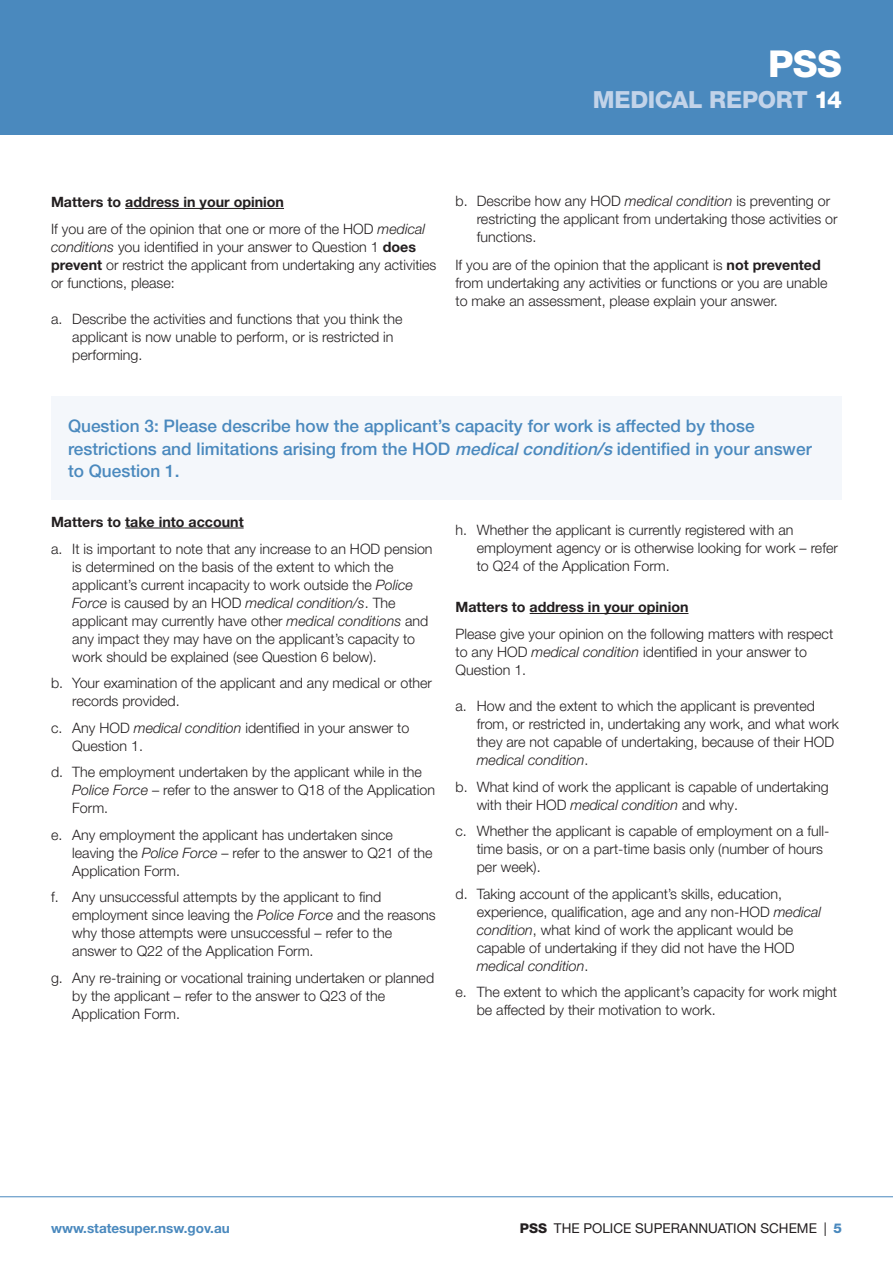
<style>
.page{position:relative;width:893px;height:1263px;background:#fff}
.page>*{position:absolute;margin:0;border:0;box-sizing:border-box;transform-origin:0 0}
.t1{font:800 37.2px "Helvetica Neue LT Std";color:#fff}
.t2{font:800 23.7px "Helvetica Neue LT Std";letter-spacing:-.015em;color:#c2d3e9}
.t3{font:500 17.25px/22.5px "Helvetica Neue LT Pro";color:#4a89be}
.Bullet{font:300 14.25px/18px "Helvetica Neue LT Pro";color:#231f20}
.Body{font:300 14.25px/18px "Helvetica Neue LT Pro";color:#231f20}
.t4{font:700 14.25px "Helvetica Neue LT Std";color:#231f20}
.t5{font:13.5px "Helvetica Neue LT Pro";color:#231f20}
.t6{font:700 13.5px "Helvetica Neue LT Std";color:#4a89be}
.s1{color:#fff}
.s2{font-style:italic}
.s3{font-family:"Helvetica Neue LT Std";font-weight:700}
.s4{font-family:"Helvetica Neue LT Std";font-weight:800}
.s5{font-family:"Helvetica Neue LT Std";font-weight:800;color:#4a89be}
</style>
<div class="page">
<hr style="left:0;top:1196px;width:893px;height:1px;background:#4a89be">
<div style="left:0;top:0;width:893px;height:135px;background:#4a89be"></div>
<hr style="left:125px;top:208px;width:159px;height:1px;background:#231f20">
<div style="left:51px;top:396px;width:791px;height:104px;background:#f4f7fb"></div>
<hr style="left:125px;top:528px;width:119px;height:1px;background:#231f20">
<hr style="left:530px;top:613px;width:158px;height:1px;background:#231f20">
<h1 class="t1" style="left:768px;top:41px;width:75px">PSS</h1>
<h2 class="t2" style="left:593px;top:85px;width:251px">MEDICAL REPORT <span class="s1">14</span></h2>
<h3 class="t4" style="left:51px;top:193px;width:235px">Matters to address in your opinion</h3>
<p class="Body" style="left:51px;top:220px;width:387px">If you are of the opinion that one or more of the HOD <span class="s2">medical conditions</span> you identified in your answer to Question 1 <span class="s3">does prevent</span> or restrict the applicant from undertaking any activities or functions, please:</p>
<p class="Bullet" style="left:72px;top:310px;width:332px;text-indent:-21px">a. Describe the activities and functions that you think the applicant is now unable to perform, or is restricted in performing.</p>
<p class="Bullet" style="left:477px;top:191px;width:362px;text-indent:-21px">b. Describe how any HOD <span class="s2">medical condition</span> is preventing or restricting the applicant from undertaking those activities or functions.</p>
<p class="Body" style="left:455px;top:256px;width:373px">If you are of the opinion that the applicant is <span class="s3">not prevented </span>from undertaking any activities or functions or you are unable to make an assessment, please explain your answer.</p>
<h2 class="t3" style="left:68px;top:414px;width:745px">Question 3: Please describe how the applicant’s capacity for work is affected by those restrictions and limitations arising from the HOD <span class="s2">medicalcondition/s</span> identified in your answer to Question 1.</h2>
<h3 class="t4" style="left:51px;top:513px;width:194px">Matters to take into account</h3>
<p class="Bullet" style="left:72px;top:539px;width:362px;text-indent:-21px">a. It is important to note that any increase to an HOD pension is determined on the basis of the extent to which the applicant’s current incapacity to work outside the <span class="s2">Police Force</span> is caused by an HOD <span class="s2">medical condition/s</span>. The applicant may currently have other <span class="s2">medical conditions</span> and any impact they may have on the applicant’s capacity to work should be explained (see Question 6 below).</p>
<p class="Bullet" style="left:72px;top:674px;width:361px;text-indent:-21px">b. Your examination of the applicant and any medical or other records provided.</p>
<p class="Bullet" style="left:72px;top:718px;width:339px;text-indent:-21px">c. Any HOD <span class="s2">medical condition</span> identified in your answer to<br>Question 1.</p>
<p class="Bullet" style="left:72px;top:763px;width:364px;text-indent:-21px">d. The employment undertaken by the applicant while in the<br><span class="s2">Police Force</span> – refer to the answer to Q18 of the Application<br>Form.</p>
<p class="Bullet" style="left:72px;top:825px;width:362px;text-indent:-21px">e. Any employment the applicant has undertaken since leaving the <span class="s2">Police Force</span> – refer to the answer to Q21 of the<br>Application Form.</p>
<p class="Bullet" style="left:72px;top:888px;width:365px;text-indent:-21px">f. Any unsuccessful attempts by the applicant to find employment since leaving the <span class="s2">Police Force</span> and the reasons why those attempts were unsuccessful – refer to the answer to Q22 of the Application Form.</p>
<p class="Bullet" style="left:72px;top:968px;width:363px;text-indent:-21px">g. Any re-training or vocational training undertaken or planned by the applicant – refer to the answer to Q23 of the<br>Application Form.</p>
<p class="Bullet" style="left:477px;top:520px;width:363px;text-indent:-21px">h. Whether the applicant is currently registered with an employment agency or is otherwise looking for work – refer to Q24 of the Application Form.</p>
<h3 class="t4" style="left:455px;top:598px;width:235px">Matters to address in your opinion</h3>
<p class="Body" style="left:455px;top:625px;width:379px">Please give your opinion on the following matters with respect to any HOD <span class="s2">medical condition</span> identified in your answer to<br>Question 1.</p>
<p class="Bullet" style="left:477px;top:697px;width:364px;text-indent:-21px">a. How and the extent to which the applicant is prevented from, or restricted in, undertaking any work, and what work they are not capable of undertaking, because of their HOD <span class="s2">medical condition</span>.</p>
<p class="Bullet" style="left:477px;top:777px;width:354px;text-indent:-21px">b. What kind of work the applicant is capable of undertaking with their HOD <span class="s2">medical condition</span> and why.</p>
<p class="Bullet" style="left:477px;top:822px;width:354px;text-indent:-21px">c. Whether the applicant is capable of employment on a full&shy;time basis, or on a part-time basis only (number of hours per week).</p>
<p class="Bullet" style="left:477px;top:884px;width:346px;text-indent:-21px">d. Taking account of the applicant’s skills, education, experience, qualification, age and any non-HOD <span class="s2">medical condition</span>, what kind of work the applicant would be capable of undertaking if they did not have the HOD <span class="s2">medical condition</span>.</p>
<p class="Bullet" style="left:477px;top:983px;width:362px;text-indent:-21px">e. The extent to which the applicant’s capacity for work might be affected by their motivation to work.</p>
<p class="t6" style="left:51px;top:1220px;width:180px">www.statesuper.nsw.gov.au</p>
<p class="t5" style="left:520px;top:1220px;width:323px"><span class="s4">PSS</span> THE POLICE SUPERANNUATION SCHEME | <span class="s5">5</span></p>
</div>
